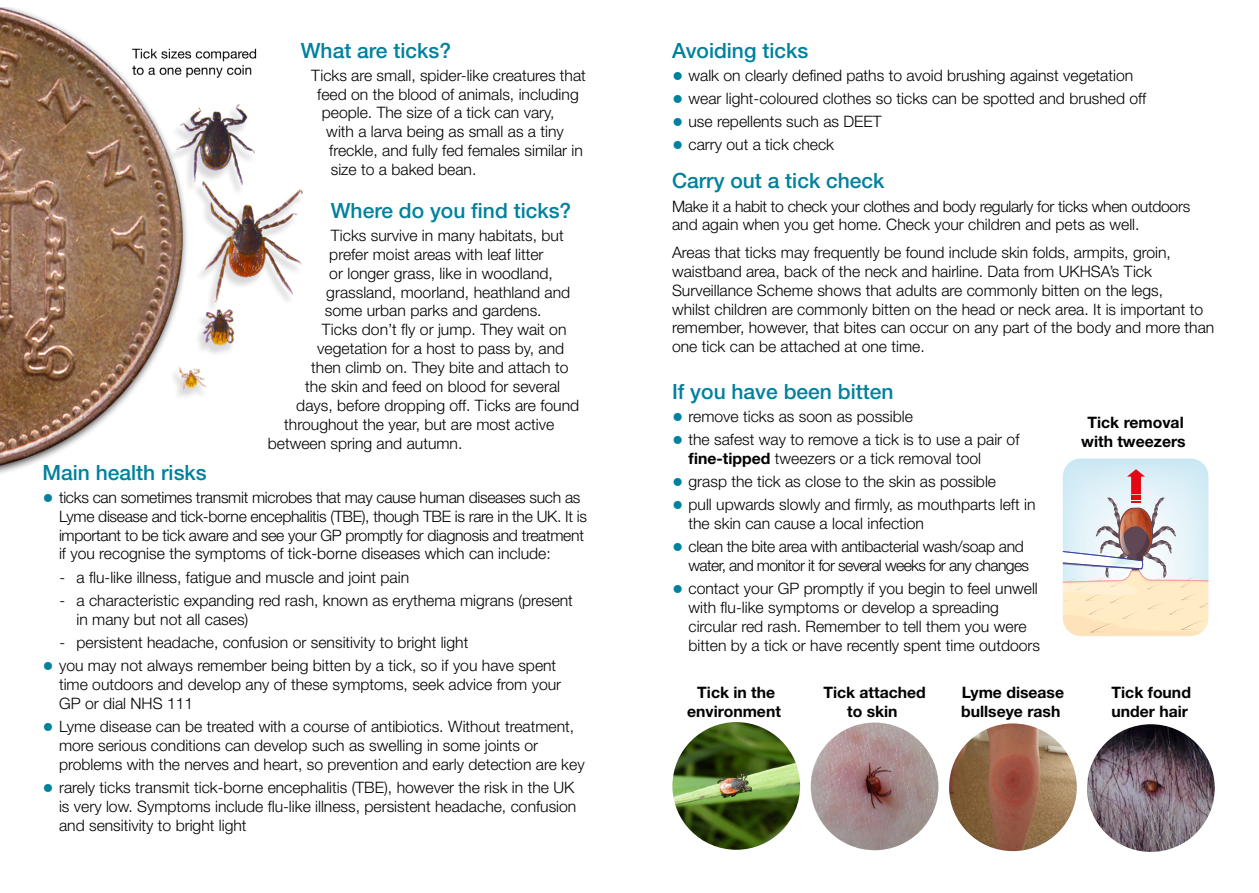
<style>
.page{position:relative;width:1259px;height:893px;background:#fff}
.page>*{position:absolute;margin:0;border:0;box-sizing:border-box;transform-origin:0 0}
.t1{font:500 21px "Helvetica Neue LT Std";color:#00819d}
.Bullet_text{font:300 15.75px/18.9px "Helvetica Neue LT Std";color:#000}
.Body_copy_11pt{font:300 15.75px/18.9px "Helvetica Neue LT Std";color:#000}
.Bullet_text-2{font:300 15.75px/18.9px "Helvetica Neue LT Std";letter-spacing:-.02em;color:#000}
.Sub-bullet_text{font:300 15.75px/18.9px "Helvetica Neue LT Std";color:#000}
.Body_copy_11pt-2{font:300 15.75px/18.9px "Helvetica Neue LT Std";letter-spacing:-.02em;color:#000}
.Body_copy_11pt-3{font:700 15.75px/18.9px "Helvetica Neue LT Std";color:#000;text-align:center}
.Bullet_text-3{font:300 15.75px/18.9px "Helvetica Neue LT Std";letter-spacing:-.04em;color:#000}
.s1{font-size:22.5px;color:#00819d}
.s2{font-weight:700}
.s3{color:#fdfdfd}
</style>
<div class="page">
<img style="left:0;top:7px;width:303px;height:467px">
<img style="left:672px;top:722px;width:128px;height:128px;border-radius:64px">
<img style="left:811px;top:723px;width:127px;height:127px;border-radius:64px">
<img style="left:949px;top:723px;width:127px;height:128px;border-radius:64px">
<img style="left:1087px;top:724px;width:127px;height:128px;border-radius:64px">
<svg style="left:1062px;top:458px;width:146px;height:178px;background:#e1ddd5"></svg>
<h2 class="t1" style="left:301px;top:38px;width:152px">What are ticks?</h2>
<p class="Body_copy_11pt" style="left:311px;top:65px;width:276px">Ticks are small, spider-like creatures that</p>
<p class="Body_copy_11pt" style="left:317px;top:84px;width:263px">feed on the blood of animals, including</p>
<p class="Body_copy_11pt" style="left:322px;top:103px;width:234px">people. The size of a tick can vary,</p>
<p class="Body_copy_11pt" style="left:326px;top:122px;width:239px">with a larva being as small as a tiny</p>
<p class="Body_copy_11pt" style="left:329px;top:141px;width:255px">freckle, and fully fed females similar in</p>
<p class="Body_copy_11pt" style="left:331px;top:160px;width:147px">size to a baked bean.</p>
<h2 class="t1" style="left:331px;top:198px;width:242px">Where do you find ticks?</h2>
<p class="Body_copy_11pt" style="left:331px;top:225px;width:234px">Ticks survive in many habitats, but</p>
<p class="Body_copy_11pt" style="left:329px;top:244px;width:216px">prefer moist areas with leaf litter</p>
<p class="Body_copy_11pt" style="left:329px;top:263px;width:225px">or longer grass, like in woodland,</p>
<p class="Body_copy_11pt" style="left:326px;top:282px;width:245px">grassland, moorland, heathland and</p>
<p class="Body_copy_11pt" style="left:325px;top:301px;width:218px">some urban parks and gardens.</p>
<p class="Body_copy_11pt" style="left:322px;top:320px;width:246px">Ticks don’t fly or jump. They wait on</p>
<p class="Body_copy_11pt" style="left:317px;top:339px;width:248px">vegetation for a host to pass by, and</p>
<p class="Body_copy_11pt" style="left:311px;top:358px;width:259px">then climb on. They bite and attach to</p>
<p class="Body_copy_11pt" style="left:305px;top:377px;width:256px">the skin and feed on blood for several</p>
<p class="Body_copy_11pt" style="left:296px;top:396px;width:284px">days, before dropping off. Ticks are found</p>
<p class="Body_copy_11pt" style="left:284px;top:414px;width:271px">throughout the year, but are most active</p>
<p class="Body_copy_11pt" style="left:268px;top:433px;width:196px">between spring and autumn.</p>
<h2 class="t1" style="left:43px;top:460px;width:166px">Main health risks</h2>
<p class="Bullet_text-2" style="left:59px;top:487px;width:529px;text-indent:-17px"><span class="s1">•</span> ticks can sometimes transmit microbes that may cause human diseases such as Lyme disease and tick-borne encephalitis (TBE), though TBE is rare in the UK. It is important to be tick aware and see your GP promptly for diagnosis and treatment if you recognise the symptoms of tick-borne diseases which can include:</p>
<p class="Sub-bullet_text" style="left:60px;top:567px;width:351px">- a flu-like illness, fatigue and muscle and joint pain</p>
<p class="Sub-bullet_text" style="left:77px;top:590px;width:498px;text-indent:-17px">- a characteristic expanding red rash, known as erythema migrans (present in many but not all cases)</p>
<p class="Sub-bullet_text" style="left:60px;top:632px;width:410px">- persistent headache, confusion or sensitivity to bright light</p>
<p class="Bullet_text" style="left:59px;top:656px;width:504px;text-indent:-17px"><span class="s1">•</span> you may not always remember being bitten by a tick, so if you have spent time outdoors and develop any of these symptoms, seek advice from your<br>GP or dial NHS 111</p>
<p class="Bullet_text" style="left:59px;top:716px;width:527px;text-indent:-17px"><span class="s1">•</span> Lyme disease can be treated with a course of antibiotics. Without treatment, more serious conditions can develop such as swelling in some joints or problems with the nerves and heart, so prevention and early detection are key</p>
<p class="Bullet_text" style="left:59px;top:777px;width:519px;text-indent:-17px"><span class="s1">•</span> rarely ticks transmit tick-borne encephalitis (TBE), however the risk in the UK is very low. Symptoms include flu-like illness, persistent headache, confusion and sensitivity to bright light</p>
<h2 class="t1" style="left:672px;top:38px;width:138px">Avoiding ticks</h2>
<p class="Bullet_text" style="left:672px;top:65px;width:463px"><span class="s1">•</span> walk on clearly defined paths to avoid brushing against vegetation</p>
<p class="Bullet_text" style="left:672px;top:88px;width:475px"><span class="s1">•</span> wear light-coloured clothes so ticks can be spotted and brushed off</p>
<p class="Bullet_text" style="left:672px;top:112px;width:211px"><span class="s1">•</span> use repellents such as DEET</p>
<p class="Bullet_text" style="left:672px;top:135px;width:164px"><span class="s1">•</span> carry out a tick check</p>
<h2 class="t1" style="left:672px;top:168px;width:214px">Carry out a tick check</h2>
<p class="Body_copy_11pt-2" style="left:672px;top:196px;width:520px">Make it a habit to check your clothes and body regularly for ticks when outdoors and again when you get home. Check your children and pets as well.</p>
<p class="Body_copy_11pt" style="left:672px;top:242px;width:544px">Areas that ticks may frequently be found include skin folds, armpits, groin, waistband area, back of the neck and hairline. Data from UKHSA’s Tick Surveillance Scheme shows that adults are commonly bitten on the legs,<br>whilst children are commonly bitten on the head or neck area. It is important to remember, however, that bites can occur on any part of the body and more than one tick can be attached at one time.</p>
<h2 class="t1" style="left:672px;top:379px;width:223px">If you have been bitten</h2>
<p class="Bullet_text" style="left:672px;top:407px;width:242px"><span class="s1">•</span> remove ticks as soon as possible</p>
<p class="Bullet_text" style="left:688px;top:430px;width:332px;text-indent:-16px"><span class="s1">•</span> the safest way to remove a tick is to use a pair of <span class="s2">fine-tipped</span> tweezers or a tick removal tool</p>
<p class="Bullet_text" style="left:672px;top:472px;width:325px"><span class="s1">•</span> grasp the tick as close to the skin as possible</p>
<p class="Bullet_text" style="left:688px;top:495px;width:348px;text-indent:-16px"><span class="s1">•</span> pull upwards slowly and firmly, as mouthparts left in the skin can cause a local infection</p>
<p class="Bullet_text-3" style="left:688px;top:537px;width:342px;text-indent:-16px"><span class="s1">•</span> clean the bite area with antibacterial wash/soap and water, and monitor it for several weeks for any changes</p>
<p class="Bullet_text" style="left:688px;top:579px;width:353px;text-indent:-16px"><span class="s1">•</span> contact your GP promptly if you begin to feel unwell with flu-like symptoms or develop a spreading circular red rash. Remember to tell them you were bitten by a tick or have recently spent time outdoors</p>
<p class="Body_copy_11pt-3" style="left:1081px;top:413px;width:110px">Tick removal with tweezers<span class="s3">.</span></p>
<p class="Body_copy_11pt-3" style="left:687px;top:683px;width:100px">Tick in the environment<span class="s3">.</span></p>
<p class="Body_copy_11pt-3" style="left:823px;top:683px;width:104px">Tick attached to skin<span class="s3">.</span></p>
<p class="Body_copy_11pt-3" style="left:961px;top:683px;width:105px;text-align:left">Lyme disease bullseye rash<span class="s3">.</span></p>
<p class="Body_copy_11pt-3" style="left:1111px;top:683px;width:81px;text-align:left">Tick found under hair<span class="s3">.</span></p>
</div>
